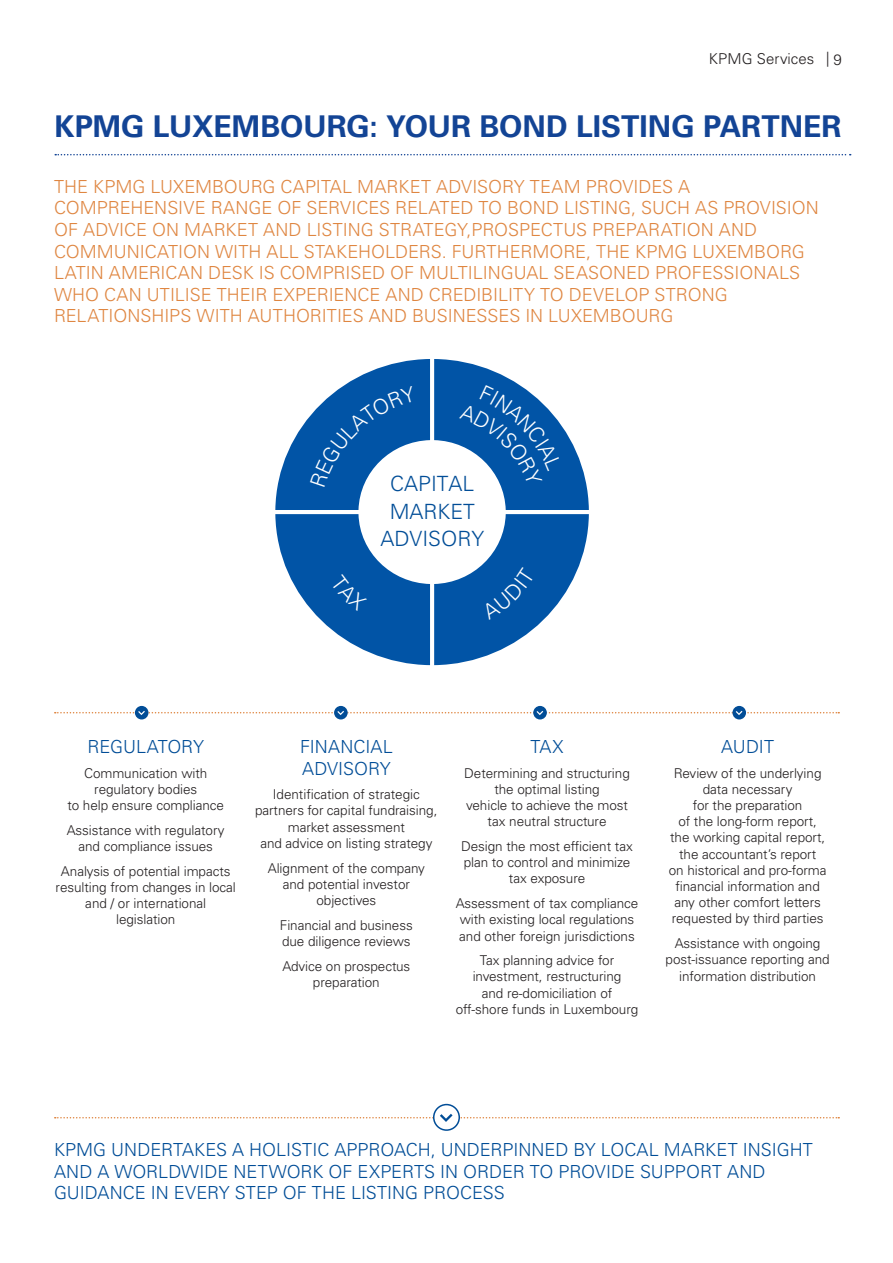
<style>
.page{position:relative;width:893px;height:1263px;background:#fff}
.page>*{position:absolute;margin:0;border:0;box-sizing:border-box;transform-origin:0 0}
.titre{font:700 30px "Univers LT Std";color:#134495}
.t1{font:300 21px/27.3px "Univers LT Std";color:#014d97;text-align:center}
.Introduction{font:300 18px/21.6px "Univers LT Std";color:#df8641}
.Introduction-2{font:300 18px/21.6px "Univers LT Std";color:#014d97}
.t2{font:300 15px "Univers LT Std";letter-spacing:.005em;color:#231f20}
.t3{font:300 13.5px/16.2px "Univers LT Std";letter-spacing:-.005em;color:#231f20;text-align:center}
</style>
<div class="page">
<div style="left:433px;top:1104px;width:27px;height:27px;border:2px solid #014d97;border-radius:50%"></div>
<svg style="left:55px;top:1114px;width:784px;height:8px"></svg>
<div style="left:135px;top:706px;width:13px;height:13px;background:#014d97;border-radius:50%"></div>
<div style="left:334px;top:706px;width:14px;height:13px;background:#014d97;border-radius:50%"></div>
<div style="left:533px;top:706px;width:14px;height:13px;background:#014d97;border-radius:50%"></div>
<div style="left:732px;top:706px;width:14px;height:13px;background:#014d97;border-radius:50%"></div>
<svg style="left:55px;top:711px;width:784px;height:4px"></svg>
<svg style="left:55px;top:154px;width:796px;height:1px"></svg>
<svg style="left:275px;top:359px;width:314px;height:306px"></svg>
<p class="t2" style="left:709px;top:50px;width:107px">KPMG Services</p>
<p class="t2" style="left:826px;top:50px;width:17px">| 9</p>
<p class="titre" style="left:54px;top:109px;width:789px">KPMG LUXEMBOURG: YOUR BOND LISTING PARTNER</p>
<p class="Introduction" style="left:54px;top:176px;width:766px">THE KPMG LUXEMBOURG CAPITAL MARKET ADVISORY TEAM PROVIDES A COMPREHENSIVE RANGE OF SERVICES RELATED TO BOND LISTING, SUCH AS PROVISION OF ADVICE ON MARKET AND LISTING STRATEGY,PROSPECTUS PREPARATION AND COMMUNICATION WITH ALL STAKEHOLDERS. FURTHERMORE, THE KPMG LUXEMBORG LATIN AMERICAN DESK IS COMPRISED OF MULTILINGUAL SEASONED PROFESSIONALS WHO CAN UTILISE THEIR EXPERIENCE AND CREDIBILITY TO DEVELOP STRONG RELATIONSHIPS WITH AUTHORITIES AND BUSINESSES IN LUXEMBOURG</p>
<h2 class="t1" style="left:380px;top:470px;width:105px">CAPITAL<br>MARKET<br>ADVISORY</h2>
<p class="Introduction-2" style="left:87px;top:736px;width:118px">REGULATORY</p>
<p class="t3" style="left:67px;top:765px;width:158px">Communication with regulatory bodies<br>to help ensure compliance</p>
<p class="t3" style="left:67px;top:822px;width:159px">Assistance with regulatory and compliance issues</p>
<p class="t3" style="left:56px;top:863px;width:182px">Analysis of potential impacts resulting from changes in local and / or international legislation</p>
<p class="Introduction-2" style="left:300px;top:736px;width:94px">FINANCIAL<br>ADVISORY</p>
<p class="t3" style="left:255px;top:786px;width:184px">Identification of strategic partners for capital fundraising, market assessment<br>and advice on listing strategy</p>
<p class="t3" style="left:268px;top:860px;width:159px">Alignment of the company and potential investor objectives</p>
<p class="t3" style="left:280px;top:917px;width:134px;text-align:left">Financial and business due diligence reviews</p>
<p class="t3" style="left:282px;top:958px;width:129px">Advice on prospectus preparation</p>
<p class="Introduction-2" style="left:531px;top:736px;width:34px">TAX</p>
<p class="t3" style="left:464px;top:765px;width:167px">Determining and structuring the optimal listing<br>vehicle to achieve the most tax neutral structure</p>
<p class="t3" style="left:461px;top:838px;width:173px">Design the most efficient tax plan to control and minimize tax exposure</p>
<p class="t3" style="left:456px;top:895px;width:184px;text-align:left">Assessment of tax compliance with existing local regulations and other foreign jurisdictions</p>
<p class="t3" style="left:456px;top:952px;width:184px">Tax planning advice for investment, restructuring<br>and re-domiciliation of off-shore funds in Luxembourg</p>
<p class="Introduction-2" style="left:721px;top:736px;width:54px">AUDIT</p>
<p class="t3" style="left:669px;top:765px;width:159px">Review of the underlying data necessary<br>for the preparation<br>of the long-form report, the working capital report, the accountant’s report<br>on historical and pro-forma financial information and any other comfort letters requested by third parties</p>
<p class="t3" style="left:666px;top:935px;width:166px">Assistance with ongoing post-issuance reporting and information distribution</p>
<p class="Introduction-2" style="left:54px;top:1139px;width:760px">KPMG UNDERTAKES A HOLISTIC APPROACH, UNDERPINNED BY LOCAL MARKET INSIGHT<br>AND A WORLDWIDE NETWORK OF EXPERTS IN ORDER TO PROVIDE SUPPORT AND<br>GUIDANCE IN EVERY STEP OF THE LISTING PROCESS</p>
</div>
